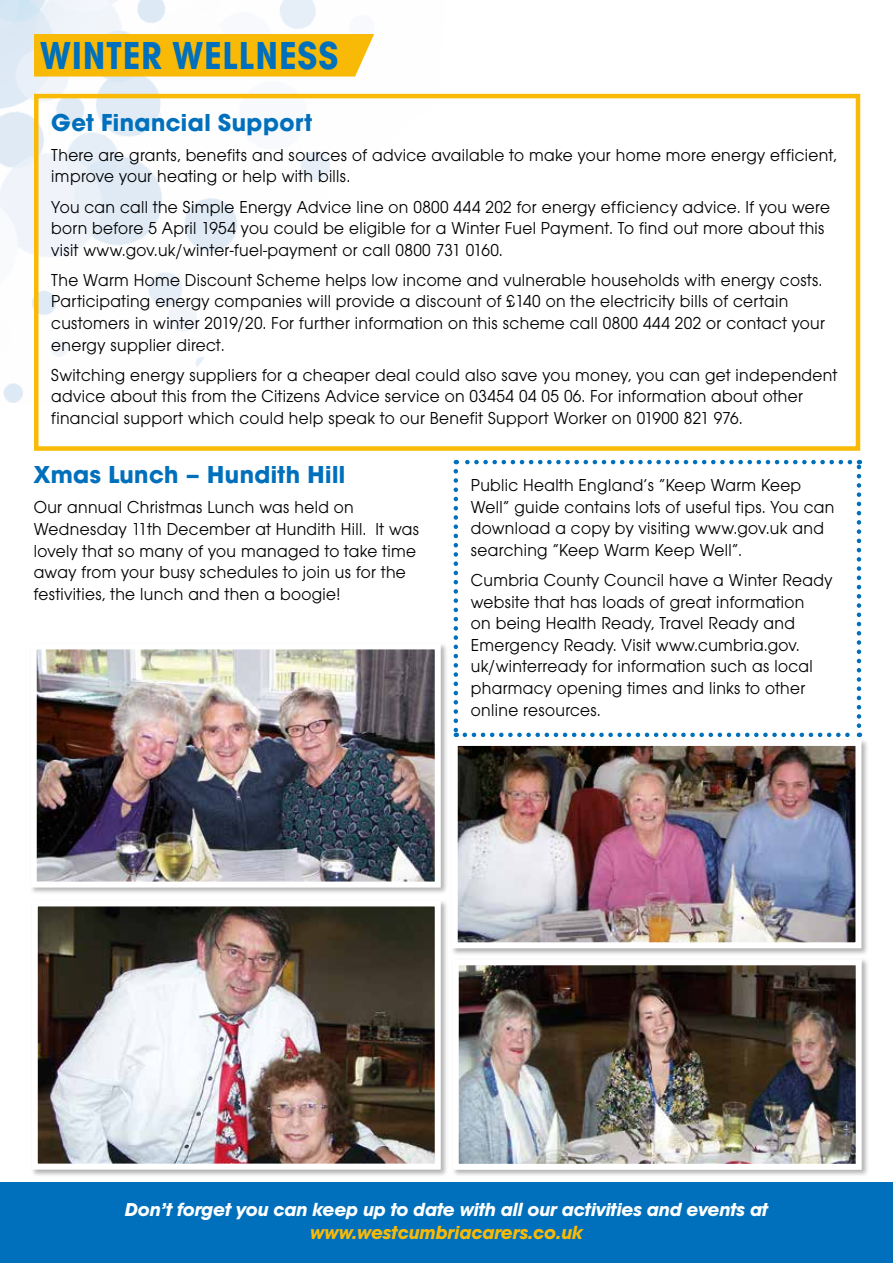
<style>
.page{position:relative;width:893px;height:1263px;background:#fff}
.page>*{position:absolute;margin:0;border:0;box-sizing:border-box;transform-origin:0 0}
.t1{font:700 condensed 40.5px "Avant Garde Gothic Itc T";letter-spacing:.04em;color:#0070bc}
.t2{font:700 25.5px "Avant Garde Gothic Itc T";letter-spacing:.02em;color:#0070bc}
.t3{font:italic 700 19.5px "Avant Garde Gothic Itc T";color:#fff}
.t4{font:italic 700 19.5px "Avant Garde Gothic Itc T";color:#f9ba07}
.t5{font:18px/21.6px "Avant Garde Gothic Itc T";letter-spacing:.02em;color:#000;scale:.95 1}
</style>
<div class="page">
<div style="left:0;top:1182px;width:893px;height:81px;background:#0070bc"></div>
<img style="left:0;top:0;width:447px;height:403px">
<div style="left:34px;top:34px;width:340px;height:43px;background:#f9ba07"></div>
<div style="left:34px;top:94px;width:826px;height:357px;border:4px solid #f9ba07"></div>
<div style="left:29px;top:642px;width:419px;height:253px;background:#000;opacity:.3"></div>
<img style="left:38px;top:650px;width:396px;height:230px">
<div style="left:31px;top:643px;width:410px;height:244px;border:6px solid #fff"></div>
<div style="left:450px;top:738px;width:419px;height:218px;background:#000;opacity:.3"></div>
<img style="left:459px;top:747px;width:395px;height:194px">
<div style="left:452px;top:740px;width:409px;height:208px;border:6px solid #fff"></div>
<div style="left:451px;top:957px;width:418px;height:220px;background:#000;opacity:.3"></div>
<img style="left:460px;top:966px;width:395px;height:197px">
<div style="left:453px;top:959px;width:409px;height:211px;border:6px solid #fff"></div>
<div style="left:30px;top:899px;width:418px;height:278px;background:#000;opacity:.3"></div>
<img style="left:39px;top:907px;width:395px;height:255px">
<div style="left:32px;top:900px;width:409px;height:269px;border:6px solid #fff"></div>
<svg style="left:454px;top:471px;width:4px;height:266px"></svg>
<svg style="left:465px;top:733px;width:395px;height:4px"></svg>
<svg style="left:857px;top:460px;width:4px;height:266px"></svg>
<svg style="left:456px;top:460px;width:394px;height:4px"></svg>
<h1 class="t1" style="left:40px;top:32px;width:299px">WINTER WELLNESS</h1>
<h2 class="t2" style="left:51px;top:107px;width:262px">Get Financial Support</h2>
<p class="t5" style="left:51px;top:144px;width:829px">There are grants, benefits and sources of advice available to make your home more energy efficient, improve your heating or help with bills.</p>
<p class="t5" style="left:51px;top:195px;width:821px">You can call the Simple Energy Advice line on 0800 444 202 for energy efficiency advice. If you were born before 5 April 1954 you could be eligible for a Winter Fuel Payment. To find out more about this visit www.gov.uk/winter-fuel-payment or call 0800 731 0160.</p>
<p class="t5" style="left:51px;top:269px;width:816px">The Warm Home Discount Scheme helps low income and vulnerable households with energy costs.<br>Participating energy companies will provide a discount of £140 on the electricity bills of certain customers in winter 2019/20. For further information on this scheme call 0800 444 202 or contact your energy supplier direct.</p>
<p class="t5" style="left:51px;top:364px;width:829px">Switching energy suppliers for a cheaper deal could also save you money, you can get independent advice about this from the Citizens Advice service on 03454 04 05 06. For information about other financial support which could help speak to our Benefit Support Worker on 01900 821 976.</p>
<h2 class="t2" style="left:34px;top:459px;width:313px">Xmas Lunch – Hundith Hill</h2>
<p class="t5" style="left:34px;top:496px;width:407px">Our annual Christmas Lunch was held on Wednesday 11th December at Hundith Hill. It was lovely that so many of you managed to take time away from your busy schedules to join us for the festivities, the lunch and then a boogie!</p>
<p class="t5" style="left:471px;top:474px;width:384px">Public Health England’s “Keep Warm Keep Well” guide contains lots of useful tips. You can download a copy by visiting www.gov.uk and searching “Keep Warm Keep Well”.</p>
<p class="t5" style="left:471px;top:569px;width:382px">Cumbria County Council have a Winter Ready website that has loads of great information<br>on being Health Ready, Travel Ready and Emergency Ready. Visit www.cumbria.gov. uk/winterready for information such as local pharmacy opening times and links to other online resources.</p>
<p class="t3" style="left:125px;top:1197px;width:645px">Don’t forget you can keep up to date with all our activities and events at</p>
<p class="t4" style="left:310px;top:1221px;width:274px">www.westcumbriacarers.co.uk</p>
</div>
